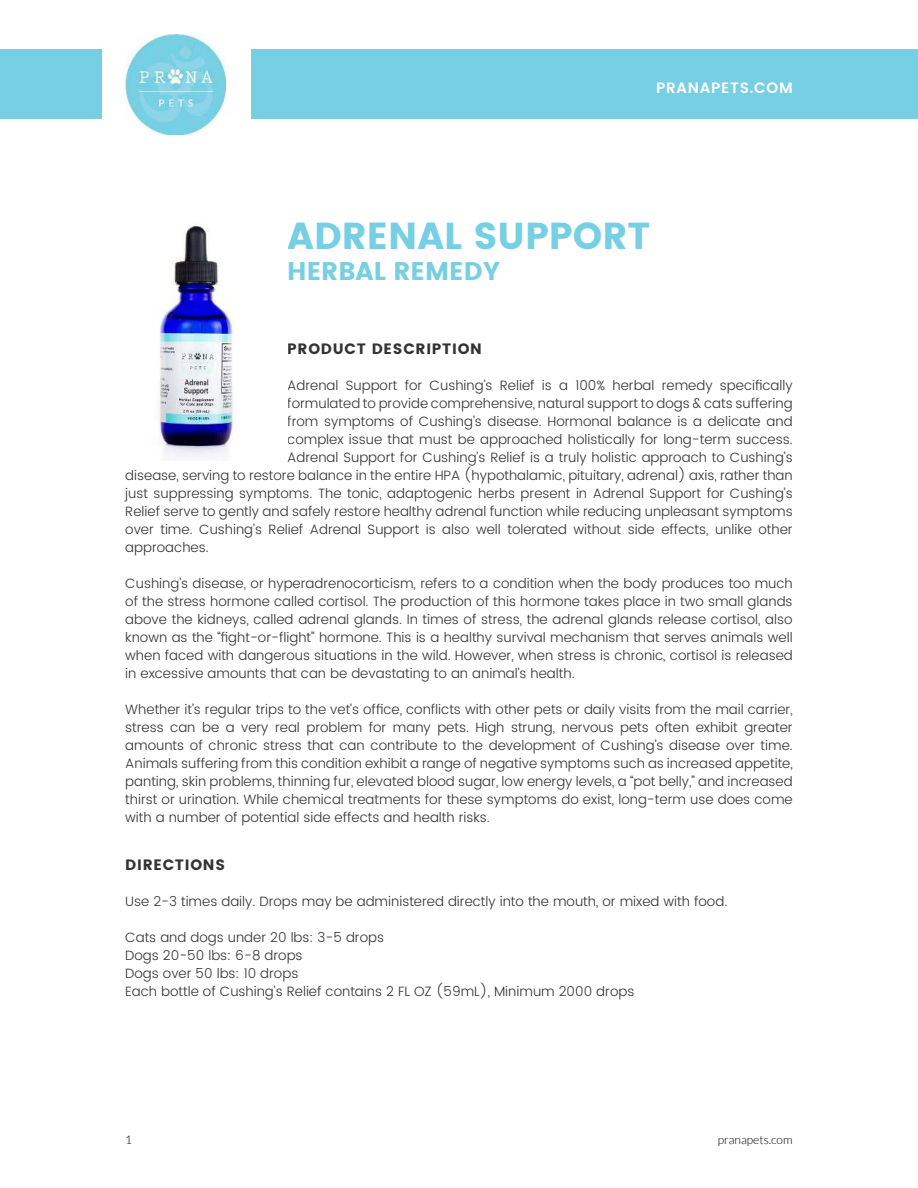
<style>
.page{position:relative;width:918px;height:1188px;background:#fff}
.page>*{position:absolute;margin:0;border:0;box-sizing:border-box;transform-origin:0 0}
.t1{font:37.5px "Poppins";color:#77cfe3}
.t2{font:25.5px "Poppins";color:#77cfe3}
.t3{font:15px "Poppins";letter-spacing:.05em;color:#333}
.t4{font:600 15px "Poppins";letter-spacing:.05em;color:#fff}
.t5{font:300 13.5px/18px "Poppins";color:#333;text-align:justify}
.t6{font:300 12px "Lato";color:#000}
</style>
<div class="page">
<div style="left:252px;top:50px;width:666px;height:69px;background:#77cfe3"></div>
<div style="left:0;top:50px;width:102px;height:69px;background:#77cfe3"></div>
<img style="left:125px;top:35px;width:101px;height:99px">
<img style="left:158px;top:225px;width:76px;height:235px">
<p class="t4" style="left:656px;top:81px;width:138px">PRANAPETS.COM</p>
<h1 class="t1" style="left:287px;top:214px;width:364px">ADRENAL SUPPORT</h1>
<h2 class="t2" style="left:287px;top:256px;width:214px">HERBAL REMEDY</h2>
<p class="t3" style="left:287px;top:340px;width:196px">PRODUCT DESCRIPTION</p>
<p class="t5" style="left:287px;top:376px;width:507px">Adrenal Support for Cushing’s Relief is a 100% herbal remedy specifically</p>
<p class="t5" style="left:287px;top:394px;width:507px">formulated to provide comprehensive, natural support to dogs &amp; cats suffering</p>
<p class="t5" style="left:287px;top:412px;width:507px">from symptoms of Cushing’s disease. Hormonal balance is a delicate and</p>
<p class="t5" style="left:287px;top:430px;width:507px">complex issue that must be approached holistically for long-term success.</p>
<p class="t5" style="left:287px;top:448px;width:507px">Adrenal Support for Cushing’s Relief is a truly holistic approach to Cushing’s</p>
<p class="t5" style="left:125px;top:466px;width:669px">disease, serving to restore balance in the entire HPA (hypothalamic, pituitary, adrenal) axis, rather than</p>
<p class="t5" style="left:125px;top:484px;width:669px">just suppressing symptoms. The tonic, adaptogenic herbs present in Adrenal Support for Cushing’s</p>
<p class="t5" style="left:125px;top:502px;width:669px">Relief serve to gently and safely restore healthy adrenal function while reducing unpleasant symptoms</p>
<p class="t5" style="left:125px;top:520px;width:669px">over time. Cushing’s Relief Adrenal Support is also well tolerated without side effects, unlike other</p>
<p class="t5" style="left:125px;top:538px;width:85px">approaches.</p>
<p class="t5" style="left:125px;top:574px;width:669px">Cushing’s disease, or hyperadrenocorticism, refers to a condition when the body produces too much of the stress hormone called cortisol. The production of this hormone takes place in two small glands above the kidneys, called adrenal glands. In times of stress, the adrenal glands release cortisol, also known as the “fight-or-flight” hormone. This is a healthy survival mechanism that serves animals well when faced with dangerous situations in the wild. However, when stress is chronic, cortisol is released in excessive amounts that can be devastating to an animal’s health.</p>
<p class="t5" style="left:125px;top:700px;width:669px">Whether it’s regular trips to the vet’s office, conflicts with other pets or daily visits from the mail carrier, stress can be a very real problem for many pets. High strung, nervous pets often exhibit greater amounts of chronic stress that can contribute to the development of Cushing’s disease over time.<br>Animals suffering from this condition exhibit a range of negative symptoms such as increased appetite, panting, skin problems, thinning fur, elevated blood sugar, low energy levels, a “pot belly,” and increased thirst or urination. While chemical treatments for these symptoms do exist, long-term use does come with a number of potential side effects and health risks.</p>
<p class="t3" style="left:125px;top:856px;width:101px">DIRECTIONS</p>
<p class="t5" style="left:125px;top:892px;width:604px">Use 2-3 times daily. Drops may be administered directly into the mouth, or mixed with food.</p>
<p class="t5" style="left:125px;top:928px;width:511px;text-align:left">Cats and dogs under 20 lbs: 3-5 drops<br>Dogs 20-50 lbs: 6-8 drops<br>Dogs over 50 lbs: 10 drops<br>Each bottle of Cushing’s Relief contains 2 FL OZ (59mL), Minimum 2000 drops</p>
<p class="t6" style="left:125px;top:1135px;width:8px">1</p>
<p class="t6" style="left:718px;top:1135px;width:76px">pranapets.com</p>
</div>
